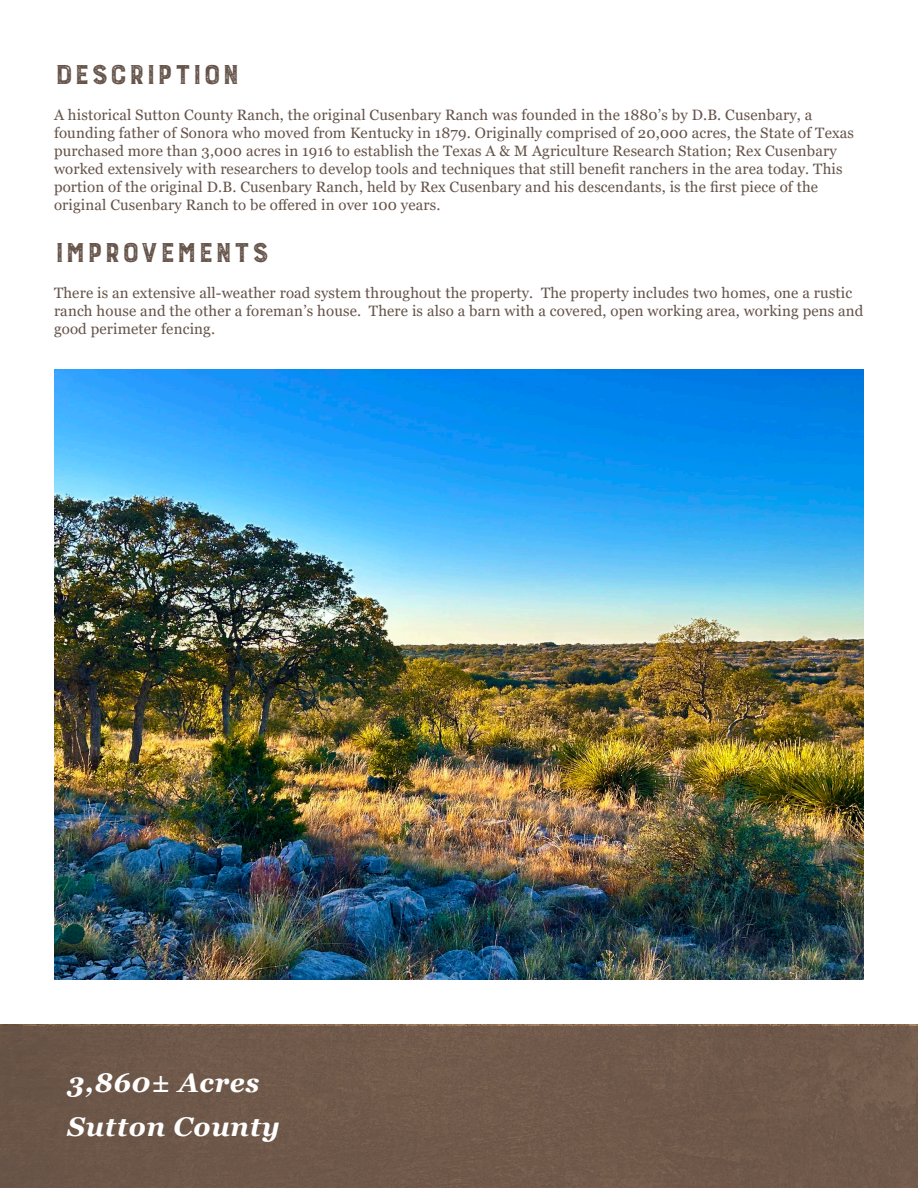
<style>
.page{position:relative;width:918px;height:1188px;background:#fff}
.page>*{position:absolute;margin:0;border:0;box-sizing:border-box;transform-origin:0 0}
.t1{font:300 36px "Burford Rustic";color:#655349}
.t2{font:italic 700 27px/43.5px "Georgia";letter-spacing:.025em;color:#fff}
.t3{font:15px/18px "Georgia";letter-spacing:.01em;color:#655349}
</style>
<div class="page">
<div style="left:0;top:1027px;width:918px;height:161px;background:#6f594a"></div>
<img style="left:54px;top:369px;width:810px;height:610px">
<p class="t1" style="left:54px;top:56px;width:188px">description</p>
<p class="t3" style="left:54px;top:106px;width:802px">A historical Sutton County Ranch, the original Cusenbary Ranch was founded in the 1880’s by D.B. Cusenbary, a founding father of Sonora who moved from Kentucky in 1879. Originally comprised of 20,000 acres, the State of Texas purchased more than 3,000 acres in 1916 to establish the Texas A &amp; M Agriculture Research Station; Rex Cusenbary worked extensively with researchers to develop tools and techniques that still benefit ranchers in the area today. This portion of the original D.B. Cusenbary Ranch, held by Rex Cusenbary and his descendants, is the first piece of the original Cusenbary Ranch to be offered in over 100 years.</p>
<p class="t1" style="left:54px;top:234px;width:217px">improvements</p>
<p class="t3" style="left:54px;top:284px;width:811px">There is an extensive all-weather road system throughout the property. The property includes two homes, one a rustic ranch house and the other a foreman’s house. There is also a barn with a covered, open working area, working pens and good perimeter fencing.</p>
<h2 class="t2" style="left:68px;top:1061px;width:214px">3,860± Acres<br>Sutton County</h2>
</div>
